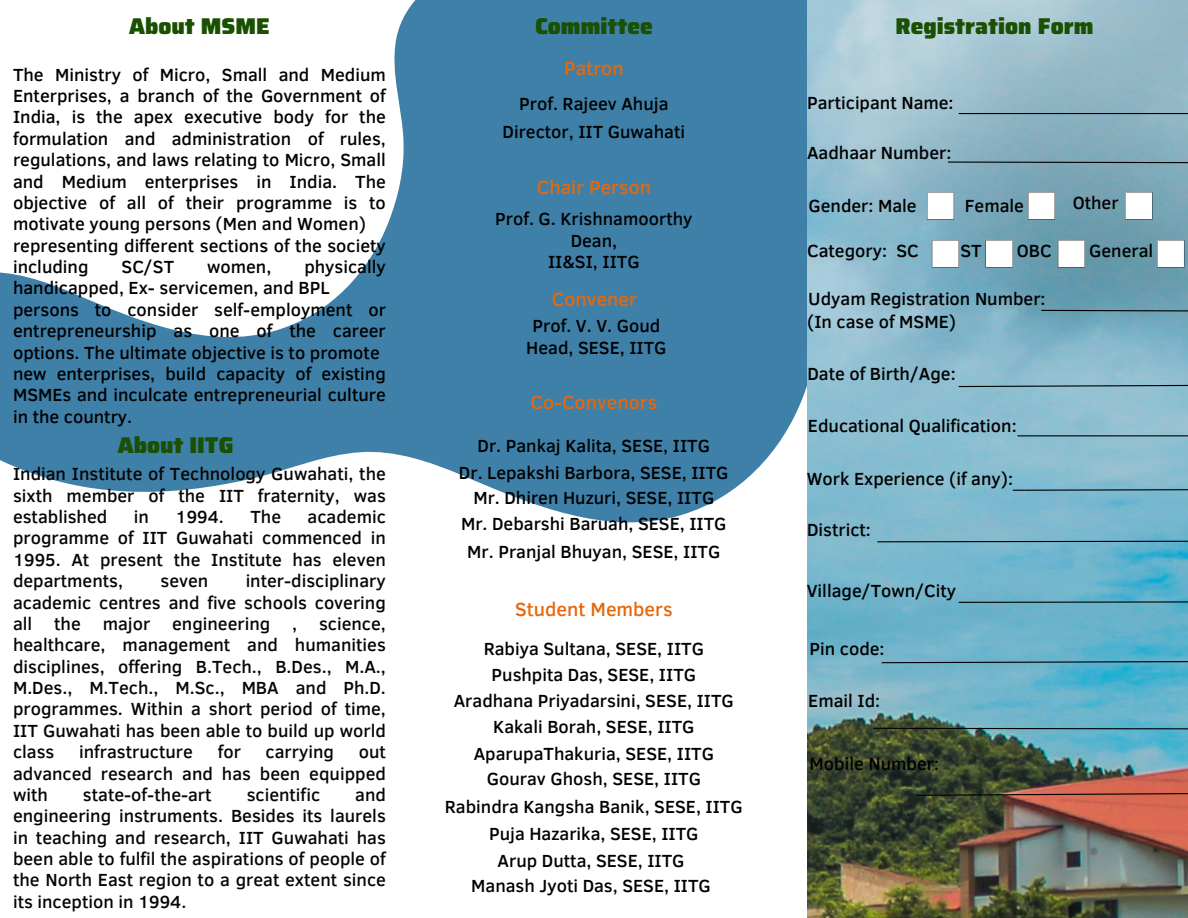
<style>
.page{position:relative;width:1188px;height:918px;background:#fff}
.page>*{position:absolute;margin:0;border:0;box-sizing:border-box;transform-origin:0 0}
.t1{font:900 22.8px "Saira";color:#1a5002}
.t2{font:500 19.5px "Clear Sans";color:#e86709}
.t3{font:500 18px/21.3px "Clear Sans";color:#000;text-align:justify}
.t4{font:500 18px/21.3px "Clear Sans";color:#070404;text-align:justify}
</style>
<div class="page">
<svg style="left:0;top:0;width:807px;height:523px;background:#5a92b5"></svg>
<svg style="left:0;top:0;width:565px;height:351px"></svg>
<img style="left:807px;top:0;width:381px;height:918px">
<hr style="left:959px;top:113px;width:229px;height:1px;background:#000">
<svg style="left:947px;top:161px;width:241px;height:3px"></svg>
<svg style="left:927px;top:192px;width:27px;height:27px"></svg>
<svg style="left:1028px;top:192px;width:27px;height:27px"></svg>
<svg style="left:1125px;top:192px;width:27px;height:27px"></svg>
<svg style="left:932px;top:240px;width:27px;height:27px"></svg>
<svg style="left:986px;top:240px;width:27px;height:27px"></svg>
<svg style="left:1058px;top:240px;width:27px;height:27px"></svg>
<svg style="left:1157px;top:240px;width:27px;height:27px"></svg>
<svg style="left:1040px;top:309px;width:148px;height:3px"></svg>
<svg style="left:958px;top:384px;width:230px;height:4px"></svg>
<hr style="left:1017px;top:435px;width:171px;height:1px;background:#000">
<svg style="left:1012px;top:489px;width:176px;height:2px"></svg>
<svg style="left:876px;top:540px;width:312px;height:3px"></svg>
<svg style="left:881px;top:660px;width:307px;height:4px"></svg>
<svg style="left:872px;top:727px;width:316px;height:3px"></svg>
<svg style="left:916px;top:792px;width:272px;height:4px"></svg>
<svg style="left:958px;top:601px;width:230px;height:2px"></svg>
<p class="t1" style="left:129px;top:8px;width:142px">About MSME</p>
<p class="t1" style="left:535px;top:8px;width:119px">Committee</p>
<p class="t1" style="left:896px;top:8px;width:199px">Registration Form</p>
<p class="t3" style="left:13px;top:63px;width:374px">The Ministry of Micro, Small and Medium Enterprises, a branch of the Government of India, is the apex executive body for the formulation and administration of rules, regulations, and laws relating to Micro, Small and Medium enterprises in India. The objective of all of their programme is to motivate young persons (Men and Women)</p>
<p class="t3" style="left:13px;top:234px;width:374px">representing different sections of the society including</p>
<p class="t3" style="left:122px;top:255px;width:54px">SC/ST</p>
<p class="t3" style="left:207px;top:255px;width:66px">women,</p>
<p class="t3" style="left:13px;top:255px;width:374px;text-indent:291px">physically handicapped, Ex- servicemen, and BPL</p>
<p class="t3" style="left:13px;top:298px;width:374px">persons to consider self-employment or entrepreneurship as one of the career options. The ultimate objective is to promote</p>
<p class="t3" style="left:13px;top:362px;width:374px">new enterprises, build capacity of existing MSMEs and inculcate entrepreneurial culture in the country.</p>
<p class="t1" style="left:118px;top:428px;width:117px">About IITG</p>
<p class="t4" style="left:13px;top:462px;width:374px">Indian Institute of Technology Guwahati, the sixth member of the IIT fraternity, was established</p>
<p class="t4" style="left:13px;top:505px;width:374px;text-indent:295px">academic programme of IIT Guwahati commenced in 1995. At present the Institute has eleven departments,</p>
<p class="t4" style="left:134px;top:505px;width:17px">in</p>
<p class="t4" style="left:176px;top:505px;width:50px">1994.</p>
<p class="t4" style="left:250px;top:505px;width:32px">The</p>
<p class="t4" style="left:13px;top:569px;width:374px;text-indent:233px">inter-disciplinary academic centres and five schools covering all the major engineering , science, healthcare, management and humanities disciplines, offering B.Tech., B.Des., M.A., M.Des., M.Tech., M.Sc., MBA and Ph.D. programmes. Within a short period of time, IIT Guwahati has been able to build up world class</p>
<p class="t4" style="left:161px;top:569px;width:49px">seven</p>
<p class="t4" style="left:79px;top:740px;width:115px">infrastructure</p>
<p class="t4" style="left:218px;top:740px;width:25px">for</p>
<p class="t4" style="left:266px;top:740px;width:70px">carrying</p>
<p class="t4" style="left:13px;top:740px;width:374px;text-indent:346px">out advanced research and has been equipped with</p>
<p class="t4" style="left:83px;top:783px;width:130px">state-of-the-art</p>
<p class="t4" style="left:247px;top:783px;width:75px">scientific</p>
<p class="t4" style="left:13px;top:783px;width:374px;text-indent:342px">and engineering instruments. Besides its laurels in teaching and research, IIT Guwahati has been able to fulfil the aspirations of people of the North East region to a great extent since its inception in 1994.</p>
<p class="t2" style="left:564px;top:54px;width:61px">Patron</p>
<p class="t3" style="left:519px;top:92px;width:151px">Prof. Rajeev Ahuja</p>
<p class="t3" style="left:503px;top:120px;width:184px">Director, IIT Guwahati</p>
<p class="t2" style="left:537px;top:173px;width:116px">Chair Person</p>
<p class="t3" style="left:495px;top:207px;width:199px">Prof. G. Krishnamoorthy</p>
<p class="t3" style="left:548px;top:229px;width:93px;text-align:center">Dean,<br>II&amp;SI, IITG</p>
<p class="t2" style="left:552px;top:285px;width:87px">Convener</p>
<p class="t3" style="left:533px;top:314px;width:129px">Prof. V. V. Goud</p>
<p class="t3" style="left:526px;top:336px;width:142px">Head, SESE, IITG</p>
<p class="t2" style="left:531px;top:388px;width:128px">Co-Convenors</p>
<p class="t3" style="left:478px;top:434px;width:234px">Dr. Pankaj Kalita, SESE, IITG</p>
<p class="t3" style="left:459px;top:461px;width:271px">Dr. Lepakshi Barbora, SESE, IITG</p>
<p class="t3" style="left:473px;top:486px;width:242px">Mr. Dhiren Huzuri, SESE, IITG</p>
<p class="t3" style="left:461px;top:513px;width:267px">Mr. Debarshi Baruah, SESE, IITG</p>
<p class="t3" style="left:467px;top:540px;width:255px">Mr. Pranjal Bhuyan, SESE, IITG</p>
<p class="t2" style="left:515px;top:595px;width:159px">Student Members</p>
<p class="t3" style="left:484px;top:637px;width:222px">Rabiya Sultana, SESE, IITG</p>
<p class="t3" style="left:492px;top:663px;width:206px">Pushpita Das, SESE, IITG</p>
<p class="t3" style="left:454px;top:689px;width:282px">Aradhana Priyadarsini, SESE, IITG</p>
<p class="t3" style="left:493px;top:715px;width:203px">Kakali Borah, SESE, IITG</p>
<p class="t3" style="left:474px;top:742px;width:242px">AparupaThakuria, SESE, IITG</p>
<p class="t3" style="left:487px;top:767px;width:216px">Gourav Ghosh, SESE, IITG</p>
<p class="t3" style="left:445px;top:795px;width:299px">Rabindra Kangsha Banik, SESE, IITG</p>
<p class="t3" style="left:489px;top:822px;width:211px">Puja Hazarika, SESE, IITG</p>
<p class="t3" style="left:498px;top:849px;width:189px">Arup Dutta, SESE, IITG</p>
<p class="t3" style="left:471px;top:874px;width:241px">Manash Jyoti Das, SESE, IITG</p>
<p class="t3" style="left:807px;top:91px;width:148px">Participant Name:</p>
<p class="t3" style="left:807px;top:141px;width:146px">Aadhaar Number:</p>
<p class="t3" style="left:809px;top:194px;width:110px">Gender: Male</p>
<p class="t3" style="left:965px;top:194px;width:61px">Female</p>
<p class="t3" style="left:1073px;top:191px;width:47px">Other</p>
<p class="t3" style="left:807px;top:239px;width:82px">Category:</p>
<p class="t3" style="left:896px;top:239px;width:24px">SC</p>
<p class="t3" style="left:960px;top:239px;width:23px">ST</p>
<p class="t3" style="left:1017px;top:239px;width:36px">OBC</p>
<p class="t3" style="left:1089px;top:239px;width:66px">General</p>
<p class="t3" style="left:808px;top:288px;width:239px">Udyam Registration Number:</p>
<p class="t3" style="left:807px;top:310px;width:150px">(In case of MSME)</p>
<p class="t3" style="left:807px;top:363px;width:150px">Date of Birth/Age:</p>
<p class="t3" style="left:808px;top:414px;width:210px">Educational Qualification:</p>
<p class="t3" style="left:807px;top:467px;width:208px">Work Experience (if any):</p>
<p class="t3" style="left:807px;top:518px;width:65px">District:</p>
<p class="t3" style="left:807px;top:579px;width:151px">Village/Town/City</p>
<p class="t3" style="left:810px;top:637px;width:77px">Pin code:</p>
<p class="t3" style="left:808px;top:689px;width:73px">Email Id:</p>
<p class="t3" style="left:810px;top:752px;width:131px">Mobile Number:</p>
</div>
